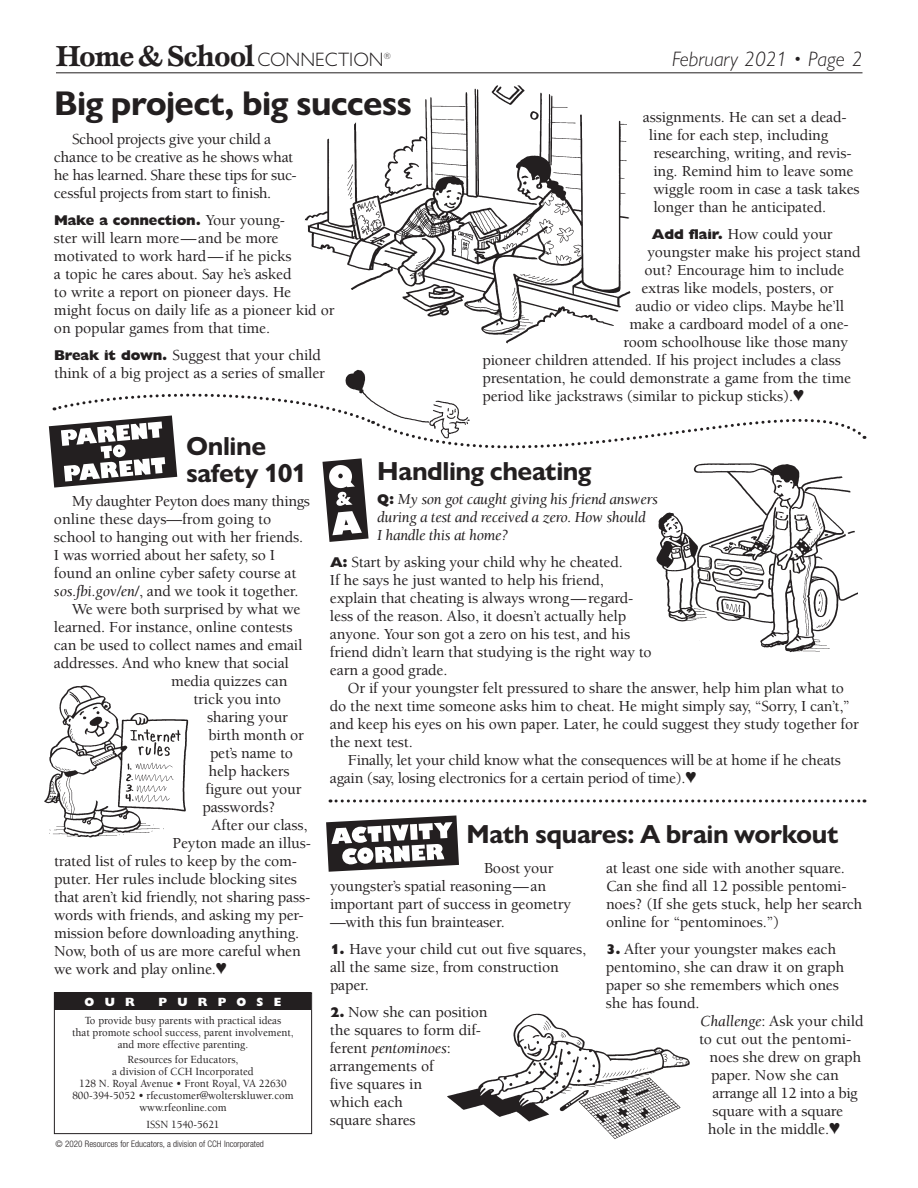
<style>
.page{position:relative;width:918px;height:1188px;background:#fff}
.page>*{position:absolute;margin:0;border:0;box-sizing:border-box;transform-origin:0 0}
.t1{font:700 34.5px "Gill Sans Nova";letter-spacing:-.02em;color:#231f20}
.t2{font:700 30px "Esprit Std";letter-spacing:-.04em;color:#231f20}
.t3{font:700 26.25px/27px "Gill Sans Nova";letter-spacing:-.015em;color:#231f20}
.t4{font:italic 300 21px "Gill Sans Nova";color:#231f20}
.t5{font:500 15.75px/18px "Berkeley Std";letter-spacing:-.01em;color:#231f20}
.t6{font:italic 15.75px/18px "Berkeley Std";letter-spacing:-.02em;color:#231f20}
.t7{font:800 14.25px "Gill Sans Nova";letter-spacing:-.01em;color:#231f20}
.t8{font:800 12px "Gill Sans Nova";letter-spacing:.85em;color:#fff}
.t9{font:500 11.25px/12px "Berkeley Std";color:#231f20;text-align:center;scale:.96 1}
.t10{font:300 condensed 9px "Helvetica Neue";color:#231f20}
.s1{font-family:"Gill Sans Nova";font-weight:300;font-size:19.5px}
.s2{font-family:"Berkeley Std";font-weight:500;font-size:15.75px}
.s3{font-family:"Gill Sans Nova";font-weight:800;font-size:14.25px}
.s4{font-weight:400;font-style:italic}
.s5{font-family:"Gill Sans Nova";font-weight:800;font-style:normal;font-size:14.25px}
</style>
<div class="page">
<div style="left:54px;top:992px;width:258px;height:142px;border:1px solid #231f20"></div>
<div style="left:55px;top:992px;width:256px;height:18px;background:#231f20"></div>
<hr style="left:56px;top:72px;width:807px;height:1px;background:#231f20">
<svg style="left:418px;top:419px;width:448px;height:30px"></svg>
<svg style="left:330px;top:800px;width:535px;height:2px"></svg>
<svg style="left:326px;top:815px;width:133px;height:57px"></svg>
<svg style="left:49px;top:393px;width:320px;height:149px"></svg>
<img style="left:447px;top:1013px;width:243px;height:126px">
<img style="left:305px;top:85px;width:326px;height:259px">
<img style="left:44px;top:685px;width:145px;height:153px">
<img style="left:656px;top:463px;width:202px;height:189px">
<img style="left:338px;top:369px;width:138px;height:69px">
<h1 class="t2" style="left:56px;top:37px;width:336px">Home &amp; School <span class="s1">CONNECTION</span><sup>®</sup></h1>
<h1 class="t4" style="left:672px;top:46px;width:192px">February 2021 • Page 2</h1>
<h2 class="t1" style="left:54px;top:82px;width:360px">Big project, big success</h2>
<p class="t5" style="left:54px;top:131px;width:244px;text-indent:18px">School projects give your child a chance to be creative as he shows what he has learned. Share these tips for suc&shy;cessful projects from start to finish.</p>
<p class="t7" style="left:54px;top:211px;width:233px">Make a connection. <span class="s2">Your young-</span></p>
<p class="t5" style="left:54px;top:230px;width:282px">ster will learn more—and be more motivated to work hard—if he picks<br>a topic he cares about. Say he’s asked<br>to write a report on pioneer days. He<br>might focus on daily life as a pioneer kid or on popular games from that time.</p>
<p class="t5" style="left:54px;top:347px;width:273px"><span class="s3">Break it down.</span> Suggest that your child think of a big project as a series of smaller</p>
<p class="t5" style="left:649px;top:108px;width:212px;text-indent:-6px">assignments. He can set a dead&shy;line for each step, including researching, writing, and revis&shy;ing. Remind him to leave some wiggle room in case a task takes longer than he anticipated.</p>
<p class="t5" style="left:652px;top:225px;width:182px"><span class="s3">Add flair.</span> How could your</p>
<p class="t5" style="left:647px;top:243px;width:215px">youngster make his project stand</p>
<p class="t5" style="left:644px;top:261px;width:201px">out? Encourage him to include</p>
<p class="t5" style="left:641px;top:279px;width:194px">extras like models, posters, or</p>
<p class="t5" style="left:635px;top:297px;width:210px">audio or video clips. Maybe he’ll</p>
<p class="t5" style="left:629px;top:315px;width:221px">make a cardboard model of a one-</p>
<p class="t5" style="left:623px;top:333px;width:226px">room schoolhouse like those many</p>
<p class="t5" style="left:482px;top:351px;width:360px">pioneer children attended. If his project includes a class</p>
<p class="t5" style="left:482px;top:369px;width:370px">presentation, he could demonstrate a game from the time</p>
<p class="t5" style="left:482px;top:387px;width:323px">period like jackstraws (similar to pickup sticks).♥</p>
<h2 class="t3" style="left:186px;top:433px;width:122px">Online safety 101</h2>
<p class="t5" style="left:72px;top:493px;width:240px">My daughter Peyton does many things</p>
<p class="t5" style="left:54px;top:511px;width:219px">online these days—from going to</p>
<p class="t5" style="left:54px;top:529px;width:251px">school to hanging out with her friends.</p>
<p class="t5" style="left:54px;top:547px;width:223px">I was worried about her safety, so I</p>
<p class="t5" style="left:54px;top:565px;width:244px">found an online cyber safety course at</p>
<p class="t5" style="left:54px;top:583px;width:246px"><span class="s4">sos.fbi.gov/en/</span>, and we took it together.</p>
<p class="t5" style="left:72px;top:601px;width:230px">We were both surprised by what we</p>
<p class="t5" style="left:54px;top:619px;width:240px">learned. For instance, online contests</p>
<p class="t5" style="left:54px;top:637px;width:250px">can be used to collect names and email</p>
<p class="t5" style="left:54px;top:655px;width:236px">addresses. And who knew that social</p>
<p class="t5" style="left:171px;top:673px;width:118px">media quizzes can</p>
<p class="t5" style="left:194px;top:691px;width:89px">trick you into</p>
<p class="t5" style="left:207px;top:709px;width:83px">sharing your</p>
<p class="t5" style="left:209px;top:727px;width:97px">birth month or</p>
<p class="t5" style="left:210px;top:745px;width:85px">pet’s name to</p>
<p class="t5" style="left:209px;top:763px;width:83px">help hackers</p>
<p class="t5" style="left:206px;top:781px;width:98px">figure out your</p>
<p class="t5" style="left:203px;top:799px;width:74px">passwords?</p>
<p class="t5" style="left:212px;top:817px;width:97px">After our class,</p>
<p class="t5" style="left:173px;top:835px;width:140px">Peyton made an illus-</p>
<p class="t5" style="left:54px;top:853px;width:245px">trated list of rules to keep by the com-</p>
<p class="t5" style="left:54px;top:871px;width:245px">puter. Her rules include blocking sites</p>
<p class="t5" style="left:54px;top:889px;width:258px">that aren’t kid friendly, not sharing pass-</p>
<p class="t5" style="left:54px;top:907px;width:251px">words with friends, and asking my per-</p>
<p class="t5" style="left:54px;top:925px;width:247px">mission before downloading anything.</p>
<p class="t5" style="left:54px;top:943px;width:248px">Now, both of us are more careful when</p>
<p class="t5" style="left:54px;top:961px;width:174px">we work and play online.♥</p>
<p class="t8" style="left:85px;top:994px;width:52px">OUR</p>
<p class="t8" style="left:159px;top:994px;width:124px">PURPOSE</p>
<p class="t9" style="left:72px;top:1015px;width:232px">To provide busy parents with practical ideas<br>that promote school success, parent involvement, and more effective parenting.</p>
<p class="t9" style="left:72px;top:1054px;width:232px">Resources for Educators,<br>a division of CCH Incorporated<br>128 N. Royal Avenue • Front Royal, VA 22630<br>800-394-5052 • rfecustomer@wolterskluwer.com www.rfeonline.com</p>
<p class="t9" style="left:146px;top:1119px;width:78px">ISSN 1540-5621</p>
<p class="t10" style="left:56px;top:1139px;width:210px">© 2020 Resources for Educators, a division of CCH Incorporated</p>
<h2 class="t3" style="left:377px;top:457px;width:216px">Handling cheating</h2>
<p class="t6" style="left:377px;top:490px;width:282px"><span class="s5">Q:</span> My son got caught giving his friend answers during a test and received a zero. How should<br>I handle this at home?</p>
<p class="t5" style="left:330px;top:553px;width:294px"><span class="s3">A:</span> Start by asking your child why he cheated.</p>
<p class="t5" style="left:330px;top:571px;width:275px">If he says he just wanted to help his friend,</p>
<p class="t5" style="left:330px;top:589px;width:305px">explain that cheating is always wrong—regard-</p>
<p class="t5" style="left:330px;top:607px;width:298px">less of the reason. Also, it doesn’t actually help</p>
<p class="t5" style="left:330px;top:625px;width:302px">anyone. Your son got a zero on his test, and his</p>
<p class="t5" style="left:330px;top:643px;width:323px">friend didn’t learn that studying is the right way to</p>
<p class="t5" style="left:330px;top:661px;width:119px">earn a good grade.</p>
<p class="t5" style="left:348px;top:679px;width:498px">Or if your youngster felt pressured to share the answer, help him plan what to</p>
<p class="t5" style="left:330px;top:697px;width:521px">do the next time someone asks him to cheat. He might simply say, “Sorry, I can’t,”</p>
<p class="t5" style="left:330px;top:715px;width:530px">and keep his eyes on his own paper. Later, he could suggest they study together for</p>
<p class="t5" style="left:330px;top:733px;width:84px">the next test.</p>
<p class="t5" style="left:348px;top:751px;width:494px">Finally, let your child know what the consequences will be at home if he cheats</p>
<p class="t5" style="left:330px;top:769px;width:368px">again (say, losing electronics for a certain period of time).♥</p>
<h2 class="t3" style="left:466px;top:820px;width:373px">Math squares: A brain workout</h2>
<p class="t5" style="left:330px;top:859px;width:243px;text-indent:155px">Boost your youngster’s spatial reasoning—an important part of success in geometry —with this fun brainteaser.</p>
<p class="t5" style="left:330px;top:940px;width:258px"><span class="s3">1.</span> Have your child cut out five squares, all the same size, from construction paper.</p>
<p class="t5" style="left:330px;top:1003px;width:159px"><span class="s3">2.</span> Now she can position the squares to form dif&shy;ferent <span class="s4">pentominoes</span>: arrangements of<br>five squares in<br>which each<br>square shares</p>
<p class="t5" style="left:606px;top:859px;width:258px">at least one side with another square.<br>Can she find all 12 possible pentomi&shy;noes? (If she gets stuck, help her search online for “pentominoes.”)</p>
<p class="t5" style="left:606px;top:940px;width:232px"><span class="s3">3.</span> After your youngster makes each</p>
<p class="t5" style="left:606px;top:958px;width:240px">pentomino, she can draw it on graph</p>
<p class="t5" style="left:606px;top:976px;width:234px">paper so she remembers which ones</p>
<p class="t5" style="left:606px;top:994px;width:95px">she has found.</p>
<p class="t5" style="left:700px;top:1012px;width:165px"><span class="s4">Challenge</span>: Ask your child</p>
<p class="t5" style="left:699px;top:1030px;width:154px">to cut out the pentomi-</p>
<p class="t5" style="left:710px;top:1048px;width:153px">noes she drew on graph</p>
<p class="t5" style="left:711px;top:1066px;width:129px">paper. Now she can</p>
<p class="t5" style="left:712px;top:1084px;width:147px">arrange all 12 into a big</p>
<p class="t5" style="left:712px;top:1102px;width:132px">square with a square</p>
<p class="t5" style="left:708px;top:1120px;width:134px">hole in the middle.♥</p>
</div>
